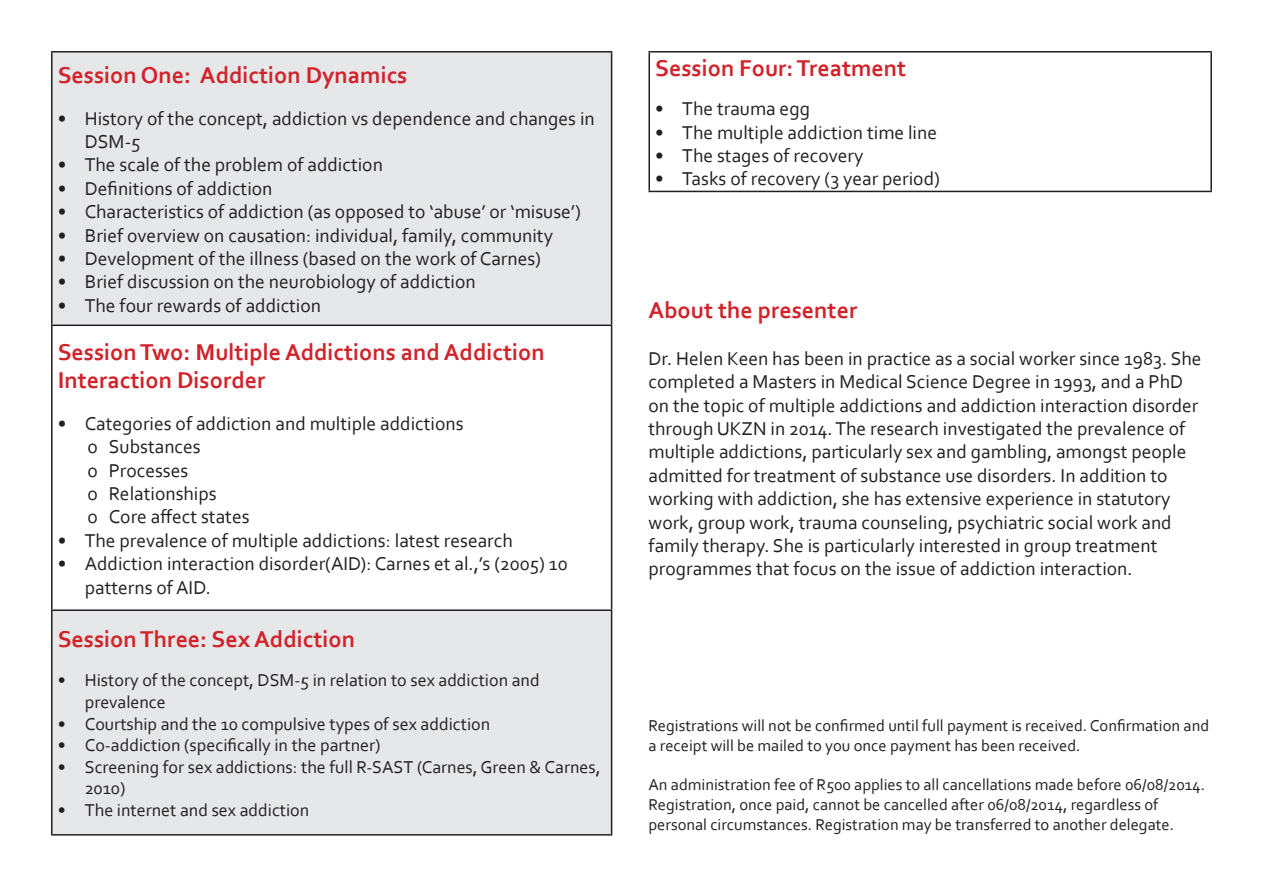
<style>
.page{position:relative;width:1263px;height:893px;background:#fff}
.page>*{position:absolute;margin:0;border:0;box-sizing:border-box;transform-origin:0 0}
.Story_body_flush_lef{font:700 24px/28.8px "Corbel";color:#d1232a}
.Story_body{font:19.5px/23.4px "Corbel";color:#231f20}
.Story_body_flush_lef-2{font:19.5px/23.4px "Corbel";color:#231f20}
.Story_body_bullet_2{font:19.5px "Corbel";color:#231f20}
.Story_body-2{font:18px/21.6px "Corbel";color:#231f20}
.Story_body_flush_lef-3{font:16.5px/19.8px "Corbel";color:#231f20}
</style>
<div class="page">
<div style="left:52px;top:52px;width:560px;height:273px;background:#e6e7e9"></div>
<div style="left:52px;top:610px;width:560px;height:225px;background:#e6e7e9"></div>
<hr style="left:51px;top:51px;width:561px;height:2px;background:#231f20">
<hr style="left:51px;top:53px;width:2px;height:272px;background:#231f20">
<hr style="left:611px;top:53px;width:1px;height:272px;background:#231f20">
<hr style="left:51px;top:325px;width:561px;height:1px;background:#231f20">
<hr style="left:51px;top:326px;width:2px;height:283px;background:#231f20">
<hr style="left:611px;top:326px;width:1px;height:283px;background:#231f20">
<hr style="left:51px;top:609px;width:561px;height:2px;background:#231f20">
<hr style="left:51px;top:611px;width:2px;height:223px;background:#231f20">
<hr style="left:611px;top:611px;width:1px;height:223px;background:#231f20">
<hr style="left:51px;top:834px;width:561px;height:2px;background:#231f20">
<hr style="left:648px;top:51px;width:564px;height:2px;background:#231f20">
<hr style="left:648px;top:53px;width:2px;height:138px;background:#231f20">
<hr style="left:1210px;top:53px;width:2px;height:138px;background:#231f20">
<hr style="left:648px;top:191px;width:564px;height:1px;background:#231f20">
<p class="Story_body_flush_lef" style="left:58px;top:60px;width:351px">Session One: Addiction Dynamics</p>
<p class="Story_body" style="left:85px;top:106px;width:512px;text-indent:-27px">• History of the concept, addiction vs dependence and changes in<br>DSM-5</p>
<p class="Story_body" style="left:58px;top:153px;width:327px">• The scale of the problem of addiction</p>
<p class="Story_body" style="left:58px;top:176px;width:216px">• Definitions of addiction</p>
<p class="Story_body" style="left:58px;top:199px;width:525px">• Characteristics of addiction (as opposed to ‘abuse’ or ‘misuse’)</p>
<p class="Story_body" style="left:58px;top:223px;width:497px">• Brief overview on causation: individual, family, community</p>
<p class="Story_body" style="left:58px;top:246px;width:485px">• Development of the illness (based on the work of Carnes)</p>
<p class="Story_body" style="left:58px;top:270px;width:419px">• Brief discussion on the neurobiology of addiction</p>
<p class="Story_body" style="left:58px;top:293px;width:265px">• The four rewards of addiction</p>
<p class="Story_body_flush_lef" style="left:58px;top:337px;width:488px">Session Two: Multiple Addictions and Addiction<br>Interaction Disorder</p>
<p class="Story_body" style="left:58px;top:411px;width:407px">• Categories of addiction and multiple addictions</p>
<p class="Story_body_bullet_2" style="left:88px;top:435px;width:115px">ο Substances</p>
<p class="Story_body_bullet_2" style="left:88px;top:458px;width:102px">ο Processes</p>
<p class="Story_body_bullet_2" style="left:88px;top:481px;width:131px">ο Relationships</p>
<p class="Story_body_bullet_2" style="left:88px;top:505px;width:164px">ο Core affect states</p>
<p class="Story_body" style="left:58px;top:528px;width:456px">• The prevalence of multiple addictions: latest research</p>
<p class="Story_body" style="left:85px;top:552px;width:484px;text-indent:-27px">• Addiction interaction disorder(AID): Carnes et al.,’s (2005) 10 patterns of AID.</p>
<p class="Story_body_flush_lef" style="left:58px;top:624px;width:299px">Session Three: Sex Addiction</p>
<p class="Story_body-2" style="left:85px;top:669px;width:456px;text-indent:-27px">• History of the concept, DSM-5 in relation to sex addiction and prevalence</p>
<p class="Story_body-2" style="left:58px;top:712px;width:434px">• Courtship and the 10 compulsive types of sex addiction</p>
<p class="Story_body-2" style="left:58px;top:734px;width:324px">• Co-addiction (specifically in the partner)</p>
<p class="Story_body-2" style="left:85px;top:756px;width:517px;text-indent:-27px">• Screening for sex addictions: the full R-SAST (Carnes, Green &amp; Carnes,<br>2010)</p>
<p class="Story_body-2" style="left:58px;top:799px;width:253px">• The internet and sex addiction</p>
<p class="Story_body_flush_lef" style="left:655px;top:53px;width:253px">Session Four: Treatment</p>
<p class="Story_body" style="left:655px;top:97px;width:156px">• The trauma egg</p>
<p class="Story_body" style="left:655px;top:120px;width:283px">• The multiple addiction time line</p>
<p class="Story_body" style="left:655px;top:143px;width:210px">• The stages of recovery</p>
<p class="Story_body" style="left:655px;top:167px;width:286px">• Tasks of recovery (3 year period)</p>
<p class="Story_body_flush_lef" style="left:648px;top:295px;width:210px">About the presenter</p>
<p class="Story_body_flush_lef-2" style="left:648px;top:346px;width:554px">Dr. Helen Keen has been in practice as a social worker since 1983. She completed a Masters in Medical Science Degree in 1993, and a PhD on the topic of multiple addictions and addiction interaction disorder through UKZN in 2014. The research investigated the prevalence of multiple addictions, particularly sex and gambling, amongst people admitted for treatment of substance use disorders. In addition to working with addiction, she has extensive experience in statutory work, group work, trauma counseling, psychiatric social work and family therapy. She is particularly interested in group treatment programmes that focus on the issue of addiction interaction.</p>
<p class="Story_body_flush_lef-3" style="left:648px;top:715px;width:562px">Registrations will not be confirmed until full payment is received. Confirmation and a receipt will be mailed to you once payment has been received.</p>
<p class="Story_body_flush_lef-3" style="left:648px;top:774px;width:558px">An administration fee of R500 applies to all cancellations made before 06/08/2014.<br>Registration, once paid, cannot be cancelled after 06/08/2014, regardless of personal circumstances. Registration may be transferred to another delegate.</p>
</div>
